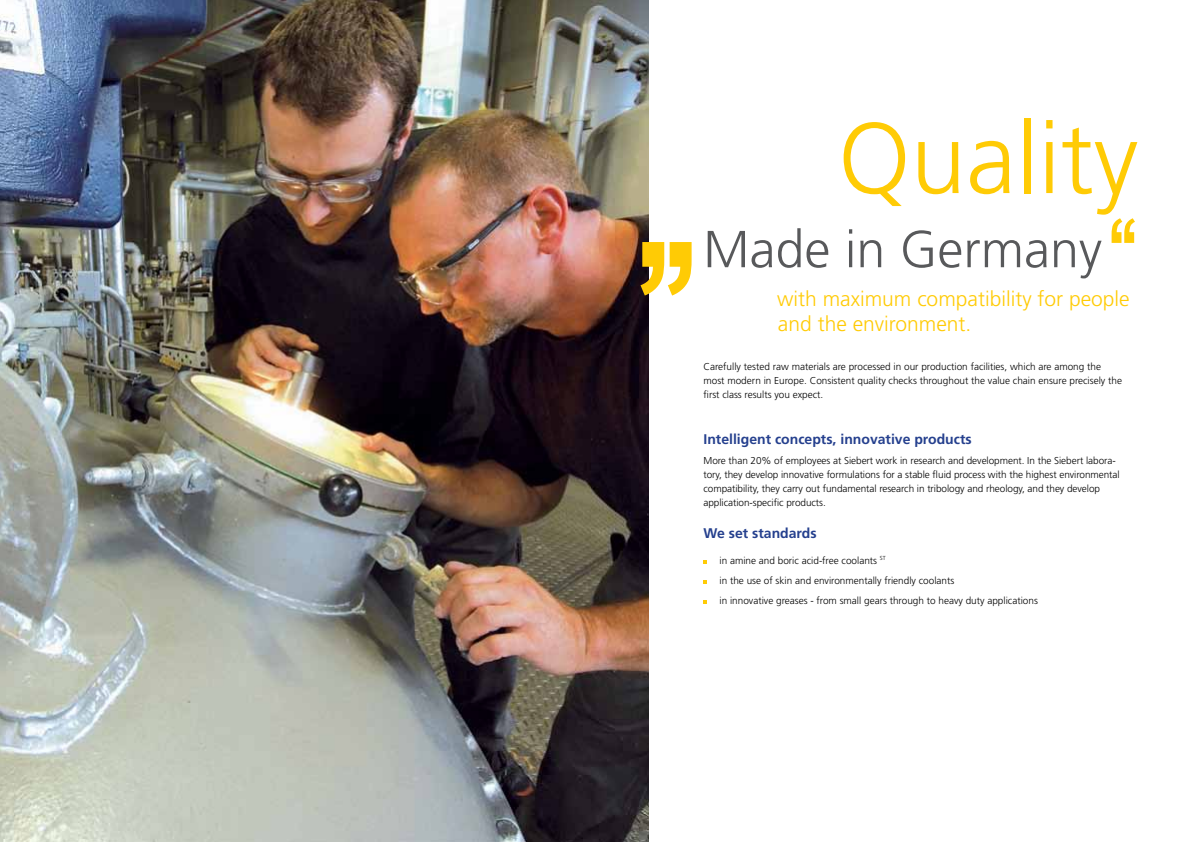
<style>
.page{position:relative;width:1191px;height:842px;background:#fff}
.page>*{position:absolute;margin:0;border:0;box-sizing:border-box;transform-origin:0 0}
.t1{font:300 100px "Frutiger";color:#ffcb05}
.t2{font:300 52px "Frutiger";color:#58595b}
.t3{font:300 21px/25.2px "Frutiger";color:#ffcb05}
.t4{font:700 14px "Frutiger";color:#25408e}
.t5{font:300 10px/14px "Frutiger";color:#000}
</style>
<div class="page">
<img style="left:0;top:0;width:649px;height:842px">
<svg style="left:703px;top:560px;width:4px;height:4px"></svg>
<svg style="left:703px;top:580px;width:4px;height:4px"></svg>
<svg style="left:703px;top:600px;width:4px;height:4px"></svg>
<svg style="left:1111px;top:218px;width:24px;height:25px"></svg>
<svg style="left:640px;top:242px;width:51px;height:54px"></svg>
<h1 class="t1" style="left:838px;top:117px;width:301px">Quality</h1>
<h2 class="t2" style="left:703px;top:228px;width:400px">Made in Germany</h2>
<h3 class="t3" style="left:777px;top:287px;width:354px">with maximum compatibility for people and the environment.</h3>
<p class="t5" style="left:703px;top:361px;width:420px">Carefully tested raw materials are processed in our production facilities, which are among the most modern in Europe. Consistent quality checks throughout the value chain ensure precisely the first class results you expect.</p>
<h3 class="t4" style="left:703px;top:434px;width:270px">Intelligent concepts, innovative products</h3>
<p class="t5" style="left:703px;top:454px;width:418px">More than 20% of employees at Siebert work in research and development. In the Siebert labora&shy;tory, they develop innovative formulations for a stable fluid process with the highest environmental compatibility, they carry out fundamental research in tribology and rheology, and they develop application-specific products.</p>
<h3 class="t4" style="left:703px;top:527px;width:115px">We set standards</h3>
<p class="t5" style="left:719px;top:551px;width:320px;line-height:20px">in amine and boric acid-free coolants <sup>ST<br></sup>in the use of skin and environmentally friendly coolants<br>in innovative greases - from small gears through to heavy duty applications</p>
</div>
